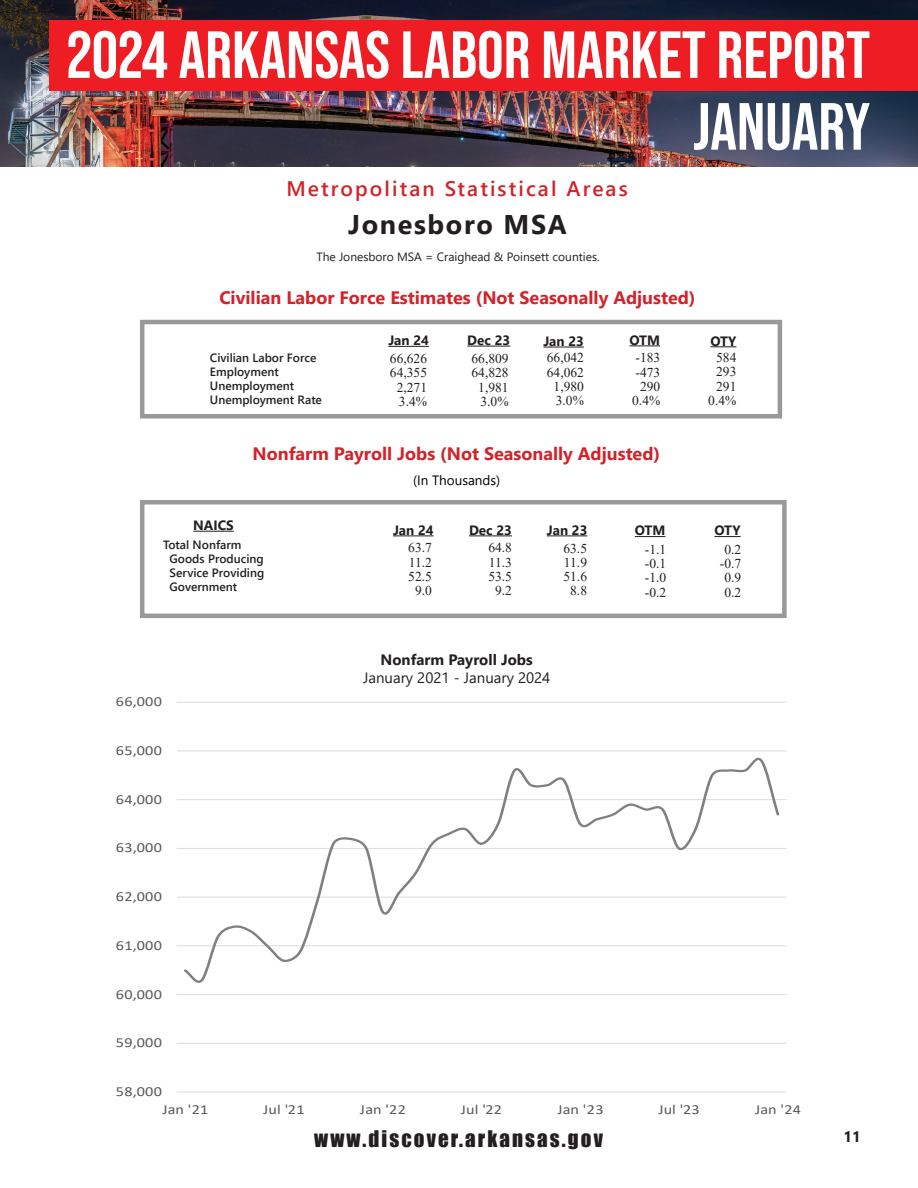
<style>
.page{position:relative;width:918px;height:1188px;background:#fff}
.page>*{position:absolute;margin:0;border:0;box-sizing:border-box;transform-origin:0 0}
.t1{font:700 66.45px/71.7px "Bebas Neue Pro";color:#fff;text-align:right}
.t2{font:700 27px "Segoe UI";letter-spacing:.06em;color:#231f20}
.t3{font:600 21px "Segoe UI";letter-spacing:.1em;color:#d1232a}
.t4{font:21px "Impact";letter-spacing:.1em;color:#231f20}
.t5{font:700 18px "Segoe UI";color:#d1232a}
.t6{font:15px "Segoe UI";color:#231f20}
.t7{font:700 15px "Segoe UI";color:#231f20}
.t8{font:13.8px "Calibri";letter-spacing:.015em;color:#595959;scale:1.17 1}
.t9{font:13.5px/14.2px "Times New Roman";color:#231f20;text-align:center}
.t10{font:700 13.5px "Segoe UI";color:#231f20}
.t11{font:13.5px "Segoe UI";color:#000}
.t12{font:600 12px/14.2px "Segoe UI";color:#231f20}
.t13{font:12px "Segoe UI";color:#231f20}
</style>
<div class="page">
<div style="left:140px;top:320px;width:642px;height:99px;border:4px solid #9a999a"></div>
<hr style="left:388px;top:346px;width:41px;height:1px;background:#231f20">
<hr style="left:467px;top:346px;width:43px;height:1px;background:#231f20">
<hr style="left:543px;top:347px;width:41px;height:1px;background:#231f20">
<hr style="left:630px;top:345px;width:30px;height:1px;background:#231f20">
<svg style="left:710px;top:346px;width:26px;height:1px"></svg>
<div style="left:140px;top:500px;width:647px;height:118px;border:4px solid #9a999a"></div>
<hr style="left:193px;top:531px;width:41px;height:1px;background:#231f20">
<hr style="left:393px;top:535px;width:41px;height:1px;background:#231f20">
<hr style="left:469px;top:535px;width:43px;height:1px;background:#231f20">
<hr style="left:547px;top:535px;width:40px;height:1px;background:#231f20">
<hr style="left:635px;top:536px;width:30px;height:1px;background:#231f20">
<svg style="left:715px;top:536px;width:26px;height:1px"></svg>
<img style="left:0;top:0;width:918px;height:166px">
<div style="left:50px;top:20px;width:868px;height:71px;background:#ee1d23"></div>
<hr style="left:177px;top:1043px;width:609px;height:1px;background:#dad9d8">
<hr style="left:177px;top:994px;width:609px;height:1px;background:#dad9d8">
<hr style="left:177px;top:945px;width:609px;height:1px;background:#dad9d8">
<hr style="left:177px;top:897px;width:609px;height:1px;background:#dad9d8">
<hr style="left:177px;top:848px;width:609px;height:1px;background:#dad9d8">
<hr style="left:177px;top:799px;width:609px;height:1px;background:#dad9d8">
<hr style="left:177px;top:751px;width:609px;height:1px;background:#dad9d8">
<hr style="left:177px;top:702px;width:609px;height:1px;background:#dad9d8">
<hr style="left:177px;top:1092px;width:609px;height:1px;background:#dad9d8">
<svg style="left:182px;top:757px;width:599px;height:226px"></svg>
<h1 class="t1" style="left:67px;top:18px;width:805px">2024 ARKANSAS LABOR MARKET REPORT<br>JANUARY</h1>
<h3 class="t3" style="left:286px;top:169px;width:343px">Metropolitan Statistical Areas</h3>
<h2 class="t2" style="left:348px;top:199px;width:220px">Jonesboro MSA</h2>
<p class="t13" style="left:316px;top:246px;width:285px">The Jonesboro MSA = Craighead &amp; Poinsett counties.</p>
<h3 class="t5" style="left:219px;top:281px;width:478px">Civilian Labor Force Estimates (Not Seasonally Adjusted)</h3>
<p class="t10" style="left:388px;top:328px;width:42px">Jan 24</p>
<p class="t10" style="left:467px;top:327px;width:44px">Dec 23</p>
<p class="t10" style="left:543px;top:328px;width:42px">Jan 23</p>
<p class="t9" style="left:472px;top:351px;width:39px;text-align:right">66,809<br>64,828<br>1,981<br>3.0%</p>
<p class="t12" style="left:210px;top:349px;width:114px">Civilian Labor Force<br>Employment<br>Unemployment<br>Unemployment Rate</p>
<p class="t9" style="left:547px;top:350px;width:39px;text-align:right">66,042<br>64,062<br>1,980<br>3.0%</p>
<p class="t9" style="left:390px;top:351px;width:39px;text-align:right">66,626<br>64,355<br>2,271<br>3.4%</p>
<p class="t10" style="left:630px;top:327px;width:32px">OTM</p>
<p class="t10" style="left:710px;top:328px;width:28px">OTY</p>
<p class="t9" style="left:632px;top:350px;width:30px">-183 -473<br>290<br>0.4%</p>
<p class="t9" style="left:708px;top:350px;width:30px">584<br>293<br>291<br>0.4%</p>
<h3 class="t5" style="left:253px;top:437px;width:409px">Nonfarm Payroll Jobs (Not Seasonally Adjusted)</h3>
<p class="t11" style="left:413px;top:468px;width:89px">(In Thousands)</p>
<p class="t10" style="left:193px;top:513px;width:42px">NAICS</p>
<p class="t10" style="left:393px;top:517px;width:42px">Jan 24</p>
<p class="t10" style="left:469px;top:517px;width:44px">Dec 23</p>
<p class="t10" style="left:547px;top:517px;width:42px">Jan 23</p>
<p class="t12" style="left:170px;top:536px;width:96px;text-indent:-7px">Total Nonfarm<br>Goods Producing<br>Service Providing<br>Government</p>
<p class="t8" style="left:116px;top:692px;width:41px">66,000</p>
<p class="t8" style="left:116px;top:741px;width:41px">65,000</p>
<p class="t8" style="left:116px;top:789px;width:41px">64,000</p>
<p class="t8" style="left:116px;top:838px;width:41px">63,000</p>
<p class="t8" style="left:116px;top:887px;width:41px">62,000</p>
<p class="t8" style="left:116px;top:936px;width:41px">61,000</p>
<p class="t8" style="left:116px;top:984px;width:41px">60,000</p>
<p class="t8" style="left:116px;top:1033px;width:41px">59,000</p>
<p class="t8" style="left:116px;top:1082px;width:41px">58,000</p>
<p class="t9" style="left:408px;top:540px;width:25px">63.7<br>11.2<br>52.5<br>9.0</p>
<p class="t9" style="left:488px;top:540px;width:25px">64.8<br>11.3<br>53.5<br>9.2</p>
<p class="t9" style="left:563px;top:540px;width:25px">63.5<br>11.9<br>51.6<br>8.8</p>
<p class="t7" style="left:381px;top:645px;width:154px">Nonfarm Payroll Jobs</p>
<p class="t6" style="left:363px;top:663px;width:189px">January 2021 - January 2024</p>
<p class="t10" style="left:635px;top:518px;width:32px">OTM</p>
<p class="t10" style="left:715px;top:518px;width:28px">OTY</p>
<p class="t9" style="left:645px;top:542px;width:23px;text-align:justify">-1.1 -0.1 -1.0 -0.2</p>
<p class="t9" style="left:720px;top:542px;width:23px">0.2 -0.7<br>0.9<br>0.2</p>
<p class="t8" style="left:162px;top:1100px;width:41px">Jan '21</p>
<p class="t8" style="left:263px;top:1100px;width:37px">Jul '21</p>
<p class="t8" style="left:360px;top:1100px;width:41px">Jan '22</p>
<p class="t8" style="left:461px;top:1100px;width:37px">Jul '22</p>
<p class="t8" style="left:558px;top:1100px;width:41px">Jan '23</p>
<p class="t8" style="left:658px;top:1100px;width:37px">Jul '23</p>
<p class="t8" style="left:755px;top:1100px;width:41px">Jan '24</p>
<h3 class="t4" style="left:314px;top:1123px;width:290px">www.discover.arkansas.gov</h3>
<p class="t7" style="left:844px;top:1122px;width:19px">11</p>
</div>
